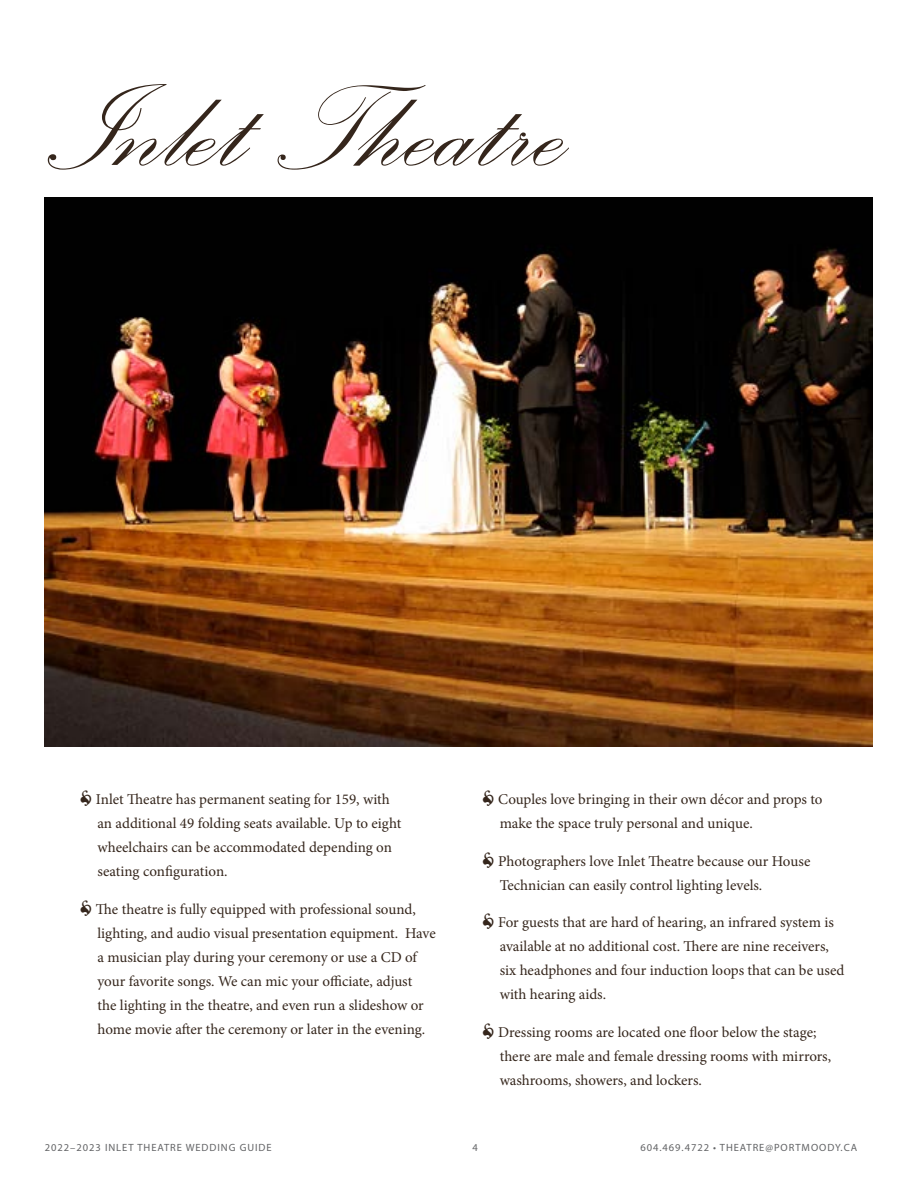
<style>
.page{position:relative;width:918px;height:1188px;background:#fff}
.page>*{position:absolute;margin:0;border:0;box-sizing:border-box;transform-origin:0 0}
.t1{font:153px "Palace Script";color:#35261c}
.t2{font:15px/24px "Minion Pro";color:#35261c}
.t3{font:10.5px "Myriad Pro";letter-spacing:.09em;color:#636466}
.s1{font-size:21px}
</style>
<div class="page">
<img style="left:45px;top:197px;width:828px;height:549px">
<h1 class="t1" style="left:45px;top:28px;width:524px">Inlet Theatre</h1>
<p class="t2" style="left:98px;top:788px;width:305px;text-indent:-18px"><span class="s1">•</span> Inlet Theatre has permanent seating for 159, with an additional 49 folding seats available. Up to eight wheelchairs can be accommodated depending on seating configuration.</p>
<p class="t2" style="left:98px;top:897px;width:340px;text-indent:-18px"><span class="s1">•</span> The theatre is fully equipped with professional sound, lighting, and audio visual presentation equipment. Have a musician play during your ceremony or use a CD of your favorite songs. We can mic your officiate, adjust<br>the lighting in the theatre, and even run a slideshow or home movie after the ceremony or later in the evening.</p>
<p class="t2" style="left:500px;top:788px;width:324px;text-indent:-18px"><span class="s1">•</span> Couples love bringing in their own décor and props to make the space truly personal and unique.</p>
<p class="t2" style="left:500px;top:849px;width:312px;text-indent:-18px"><span class="s1">•</span> Photographers love Inlet Theatre because our House<br>Technician can easily control lighting levels.</p>
<p class="t2" style="left:500px;top:911px;width:346px;text-indent:-18px"><span class="s1">•</span> For guests that are hard of hearing, an infrared system is available at no additional cost. There are nine receivers, six headphones and four induction loops that can be used with hearing aids.</p>
<p class="t2" style="left:500px;top:1020px;width:333px;text-indent:-18px"><span class="s1">•</span> Dressing rooms are located one floor below the stage; there are male and female dressing rooms with mirrors, washrooms, showers, and lockers.</p>
<p class="t3" style="left:45px;top:1141px;width:228px">2022–2023 INLET THEATRE WEDDING GUIDE</p>
<p class="t3" style="left:472px;top:1141px;width:7px">4</p>
<p class="t3" style="left:641px;top:1141px;width:218px">604.469.4722 • THEATRE@PORTMOODY.CA</p>
</div>
